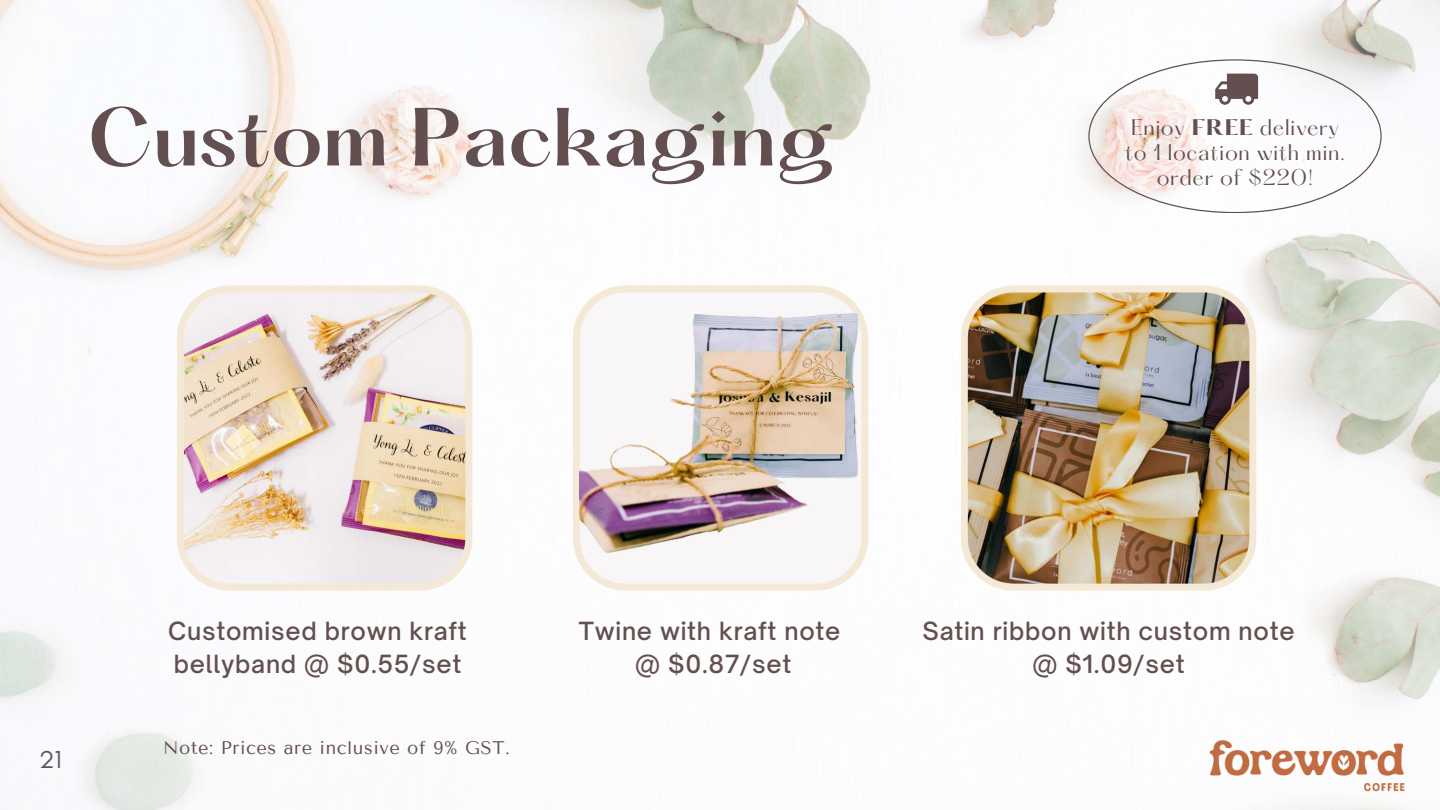
<style>
.page{position:relative;width:1440px;height:810px;background:#fff}
.page>*{position:absolute;margin:0;border:0;box-sizing:border-box;transform-origin:0 0}
.t1{font:600 72px "Hatton";color:#634f50}
.t2{font:25px "Glacial Indifference";color:#595959}
.t3{font:500 24px/33px "Open Sauce One";letter-spacing:.03em;color:#634f50;text-align:center}
.t4{font:19.8px/25px "Hatton";letter-spacing:.03em;color:#634f50;text-align:center}
.t5{font:18.2px "Tenor Sans";letter-spacing:.03em;color:#634f50}
.s1{font-weight:700}
</style>
<div class="page">
<img style="left:0;top:0;width:1440px;height:810px">
<img style="left:177px;top:286px;width:295px;height:305px">
<svg style="left:573px;top:286px;width:295px;height:305px;fill:#f8f6f6"></svg>
<img style="left:961px;top:286px;width:295px;height:305px">
<img style="left:579px;top:308px;width:298px;height:260px">
<svg style="left:1088px;top:59px;width:294px;height:154px"></svg>
<img style="left:1175px;top:711px;width:265px;height:99px">
<h1 class="t1" style="left:87px;top:99px;width:749px">Custom Packaging</h1>
<p class="t4" style="left:1125px;top:116px;width:222px">Enjoy <span class="s1">FREE</span> delivery to 1 location with min. order of $220!</p>
<p class="t2" style="left:39px;top:745px;width:24px">21</p>
<p class="t3" style="left:168px;top:614px;width:300px;text-align:left">Customised brown kraft bellyband @ $0.55/set</p>
<p class="t3" style="left:579px;top:614px;width:263px">Twine with kraft note @ $0.87/set</p>
<p class="t3" style="left:923px;top:614px;width:373px">Satin ribbon with custom note @ $1.09/set</p>
<p class="t5" style="left:163px;top:737px;width:348px">Note: Prices are inclusive of 9% GST.</p>
</div>
